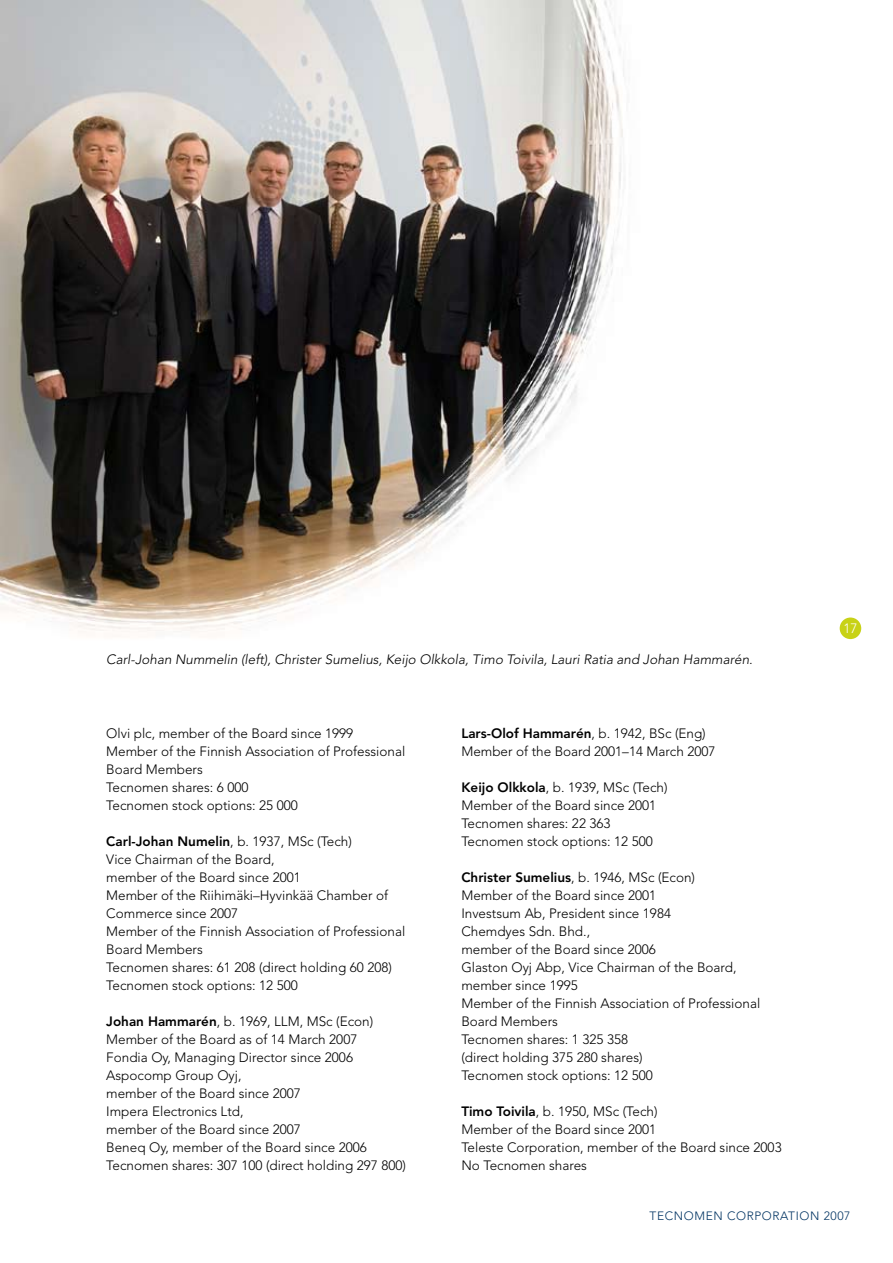
<style>
.page{position:relative;width:893px;height:1263px;background:#fff}
.page>*{position:absolute;margin:0;border:0;box-sizing:border-box;transform-origin:0 0}
.t1{font:300 13.5px/18px "Avenir";color:#000}
.t2{font:italic 300 13.5px "Avenir";color:#000}
.t3{font:300 13.5px "Avenir";color:#fff}
.t4{font:300 12px "Avenir";letter-spacing:.05em;color:#003362}
.s1{font-weight:800}
</style>
<div class="page">
<div style="left:840px;top:617px;width:21px;height:22px;background:#c8d217;border-radius:50%"></div>
<img style="left:0;top:0;width:624px;height:632px">
<p class="t2" style="left:106px;top:651px;width:648px">Carl-Johan Nummelin (left), Christer Sumelius, Keijo Olkkola, Timo Toivila, Lauri Ratia and Johan Hammarén.</p>
<p class="t1" style="left:106px;top:724px;width:300px">Olvi plc, member of the Board since 1999<br>Member of the Finnish Association of Professional<br>Board Members<br>Tecnomen shares: 6 000<br>Tecnomen stock options: 25 000</p>
<p class="t1" style="left:106px;top:832px;width:300px"><span class="s1">Carl-Johan Numelin</span>, b. 1937, MSc (Tech)<br>Vice Chairman of the Board,<br>member of the Board since 2001<br>Member of the Riihimäki–Hyvinkää Chamber of Commerce since 2007<br>Member of the Finnish Association of Professional Board Members<br>Tecnomen shares: 61 208 (direct holding 60 208)<br>Tecnomen stock options: 12 500</p>
<p class="t1" style="left:106px;top:1012px;width:301px"><span class="s1">Johan Hammarén</span>, b. 1969, LLM, MSc (Econ)<br>Member of the Board as of 14 March 2007<br>Fondia Oy, Managing Director since 2006<br>Aspocomp Group Oyj,<br>member of the Board since 2007<br>Impera Electronics Ltd,<br>member of the Board since 2007<br>Beneq Oy, member of the Board since 2006<br>Tecnomen shares: 307 100 (direct holding 297 800)</p>
<p class="t1" style="left:461px;top:724px;width:256px"><span class="s1">Lars-Olof Hammarén</span>, b. 1942, BSc (Eng)<br>Member of the Board 2001–14 March 2007</p>
<p class="t1" style="left:461px;top:778px;width:208px"><span class="s1">Keijo Olkkola</span>, b. 1939, MSc (Tech)<br>Member of the Board since 2001<br>Tecnomen shares: 22 363<br>Tecnomen stock options: 12 500</p>
<p class="t1" style="left:461px;top:868px;width:300px"><span class="s1">Christer Sumelius</span>, b. 1946, MSc (Econ)<br>Member of the Board since 2001<br>Investsum Ab, President since 1984<br>Chemdyes Sdn. Bhd.,<br>member of the Board since 2006<br>Glaston Oyj Abp, Vice Chairman of the Board, member since 1995<br>Member of the Finnish Association of Professional<br>Board Members<br>Tecnomen shares: 1 325 358<br>(direct holding 375 280 shares)<br>Tecnomen stock options: 12 500</p>
<p class="t1" style="left:461px;top:1102px;width:322px"><span class="s1">Timo Toivila</span>, b. 1950, MSc (Tech)<br>Member of the Board since 2001<br>Teleste Corporation, member of the Board since 2003<br>No Tecnomen shares</p>
<p class="t3" style="left:843px;top:620px;width:16px">17</p>
<p class="t4" style="left:650px;top:1209px;width:202px">TECNOMEN CORPORATION 2007</p>
</div>
